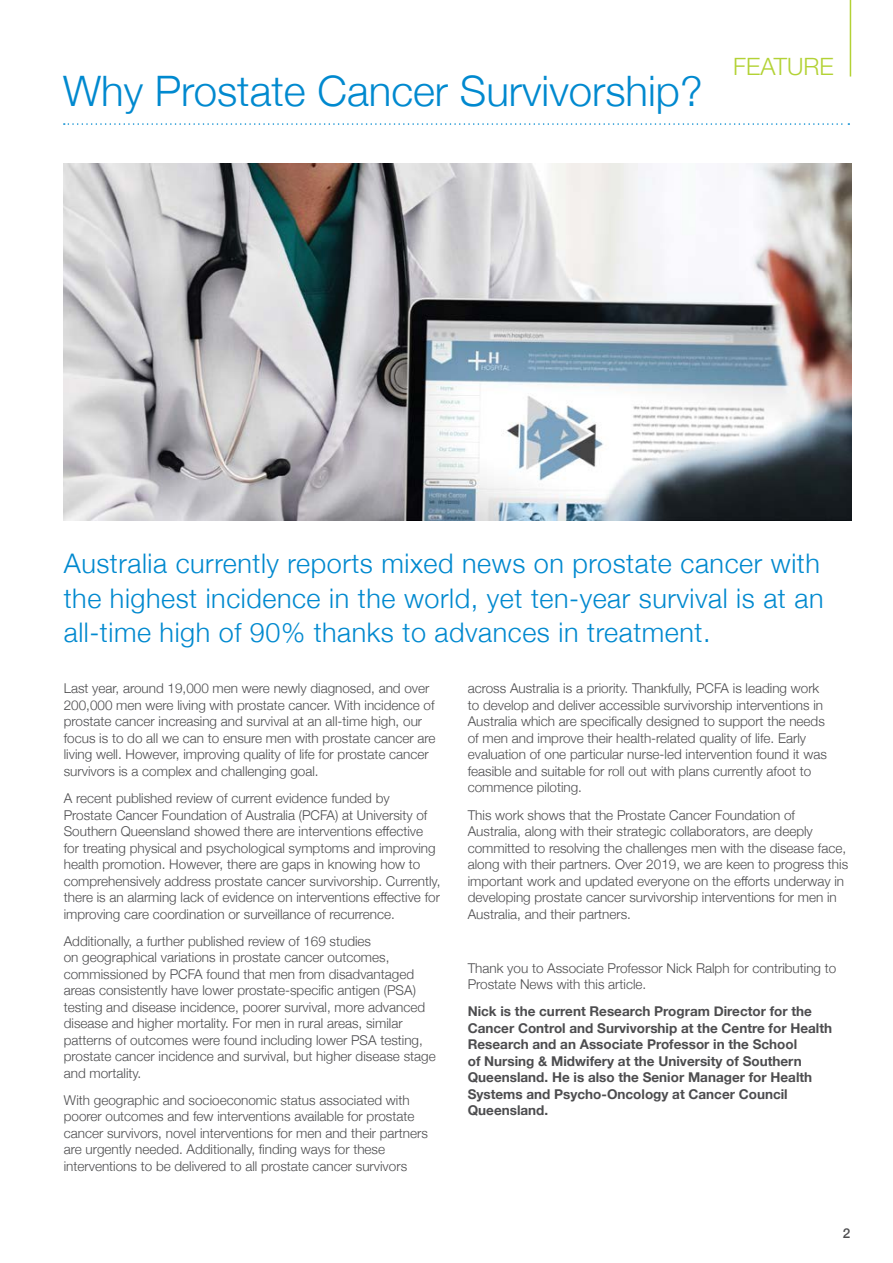
<style>
.page{position:relative;width:893px;height:1263px;background:#fff}
.page>*{position:absolute;margin:0;border:0;box-sizing:border-box;transform-origin:0 0}
.t1{font:300 42px "Helvetica Neue";color:#0089cf}
.t2{font:300 27px/34.5px "Helvetica Neue";letter-spacing:.02em;color:#0089cf}
.t3{font:300 24px "Helvetica Neue LT Pro";color:#b3d235}
.t4{font:300 13.5px/16.5px "Helvetica Neue";color:#4d4d4f}
.t5{font:700 13.5px/16.5px "Helvetica Neue";color:#4d4d4f}
.t6{font:500 13.5px "Helvetica Neue";color:#4d4d4f}
</style>
<div class="page">
<hr style="left:850px;top:0;width:1px;height:77px;background:#b3d235">
<svg style="left:64px;top:123px;width:785px;height:2px"></svg>
<img style="left:64px;top:163px;width:787px;height:358px">
<h1 class="t1" style="left:63px;top:57px;width:641px">Why Prostate Cancer Survivorship?</h1>
<h3 class="t3" style="left:733px;top:51px;width:102px">FEATURE</h3>
<h2 class="t2" style="left:64px;top:544px;width:761px">Australia currently reports mixed news on prostate cancer with the highest incidence in the world, yet ten-year survival is at an all-time high of 90% thanks to advances in treatment.</h2>
<p class="t4" style="left:64px;top:679px;width:373px">Last year, around 19,000 men were newly diagnosed, and over 200,000 men were living with prostate cancer. With incidence of prostate cancer increasing and survival at an all-time high, our focus is to do all we can to ensure men with prostate cancer are living well. However, improving quality of life for prostate cancer survivors is a complex and challenging goal.</p>
<p class="t4" style="left:64px;top:789px;width:378px">A recent published review of current evidence funded by Prostate Cancer Foundation of Australia (PCFA) at University of Southern Queensland showed there are interventions effective for treating physical and psychological symptoms and improving health promotion. However, there are gaps in knowing how to comprehensively address prostate cancer survivorship. Currently, there is an alarming lack of evidence on interventions effective for improving care coordination or surveillance of recurrence.</p>
<p class="t4" style="left:64px;top:932px;width:373px">Additionally, a further published review of 169 studies<br>on geographical variations in prostate cancer outcomes, commissioned by PCFA found that men from disadvantaged areas consistently have lower prostate-specific antigen (PSA) testing and disease incidence, poorer survival, more advanced disease and higher mortality. For men in rural areas, similar patterns of outcomes were found including lower PSA testing, prostate cancer incidence and survival, but higher disease stage and mortality.</p>
<p class="t4" style="left:64px;top:1091px;width:366px">With geographic and socioeconomic status associated with poorer outcomes and few interventions available for prostate cancer survivors, novel interventions for men and their partners are urgently needed. Additionally, finding ways for these interventions to be delivered to all prostate cancer survivors</p>
<p class="t4" style="left:468px;top:679px;width:361px">across Australia is a priority. Thankfully, PCFA is leading work to develop and deliver accessible survivorship interventions in Australia which are specifically designed to support the needs of men and improve their health-related quality of life. Early evaluation of one particular nurse-led intervention found it was feasible and suitable for roll out with plans currently afoot to commence piloting.</p>
<p class="t4" style="left:468px;top:805px;width:382px">This work shows that the Prostate Cancer Foundation of Australia, along with their strategic collaborators, are deeply committed to resolving the challenges men with the disease face, along with their partners. Over 2019, we are keen to progress this important work and updated everyone on the efforts underway in developing prostate cancer survivorship interventions for men in Australia, and their partners.</p>
<p class="t4" style="left:468px;top:959px;width:370px">Thank you to Associate Professor Nick Ralph for contributing to<br>Prostate News with this article.</p>
<p class="t5" style="left:468px;top:1004px;width:366px">Nick is the current Research Program Director for the Cancer Control and Survivorship at the Centre for Health Research and an Associate Professor in the School<br>of Nursing &amp; Midwifery at the University of Southern Queensland. He is also the Senior Manager for Health Systems and Psycho-Oncology at Cancer Council Queensland.</p>
<p class="t6" style="left:843px;top:1222px;width:9px">2</p>
</div>
